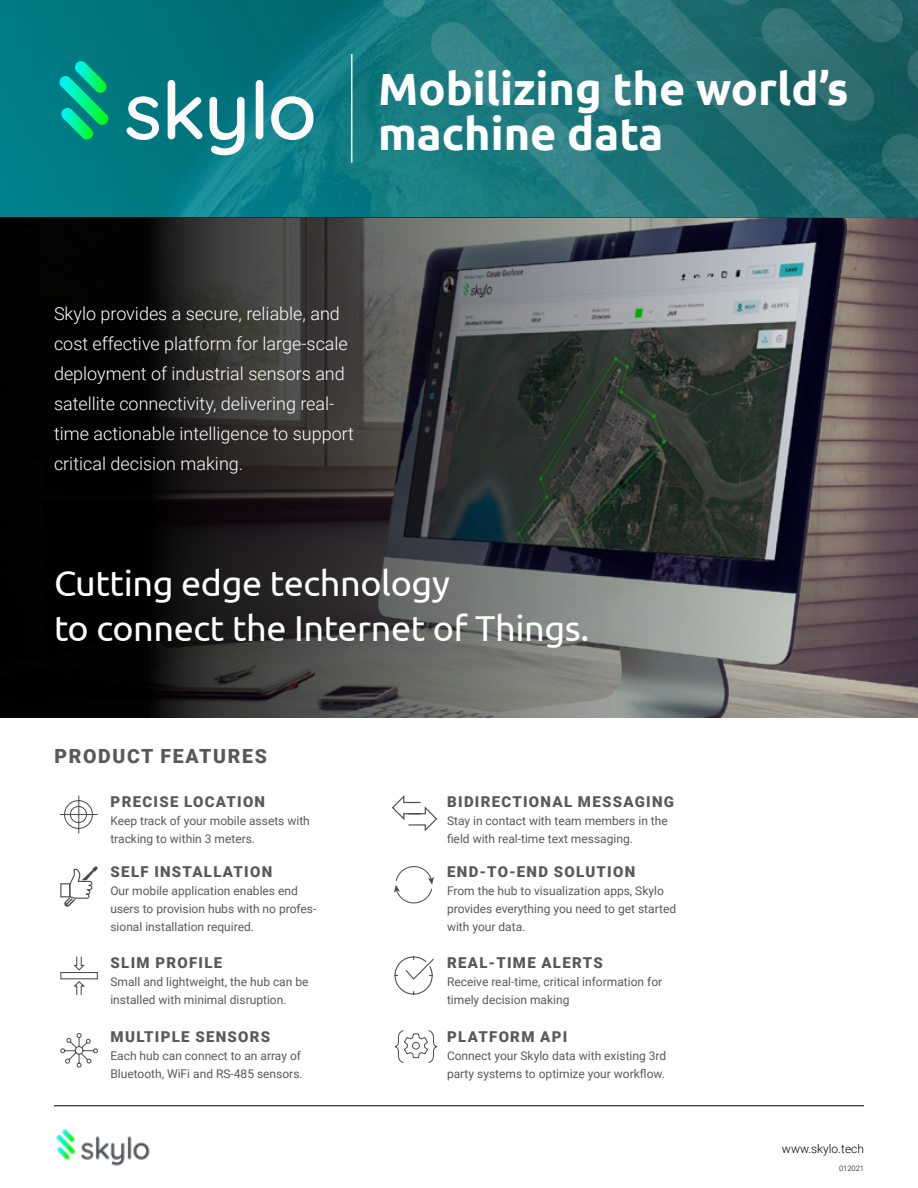
<style>
.page{position:relative;width:918px;height:1188px;background:#fff}
.page>*{position:absolute;margin:0;border:0;box-sizing:border-box;transform-origin:0 0}
.t1{font:700 45px/45px "Ubuntu";color:#fff}
.t2{font:36px/45px "Ubuntu";letter-spacing:-.01em;color:#fff}
.t3{font:900 19.5px "Roboto";letter-spacing:.085em;color:#58595b}
.t4{font:300 18px/30px "Roboto";color:#fff}
.t5{font:900 15px "Roboto";letter-spacing:.085em;color:#58595b}
.t6{font:12px/18px "Roboto";color:#58595b}
.t7{font:300 12px "Roboto";color:#000}
.t8{font:300 7.5px "Roboto";color:#000}
</style>
<div class="page">
<img style="left:0;top:0;width:206px;height:218px">
<img style="left:206px;top:0;width:712px;height:218px">
<svg style="left:0;top:218px;width:918px;height:499px;background:#404040"></svg>
<img style="left:56px;top:1129px;width:94px;height:37px">
<svg style="left:126px;top:96px;width:33px;height:44px"></svg>
<svg style="left:168px;top:80px;width:35px;height:59px"></svg>
<svg style="left:209px;top:97px;width:36px;height:58px"></svg>
<svg style="left:256px;top:80px;width:7px;height:59px"></svg>
<svg style="left:271px;top:96px;width:43px;height:44px"></svg>
<svg style="left:59px;top:61px;width:50px;height:79px;background:#00ae87"></svg>
<hr style="left:351px;top:54px;width:1px;height:109px;background:#fff">
<hr style="left:54px;top:1105px;width:810px;height:1px;background:#000">
<svg style="left:59px;top:795px;width:39px;height:39px"></svg>
<div style="left:60px;top:883px;width:10px;height:14px;border:1px solid #4d4d4d"></div>
<svg style="left:64px;top:866px;width:34px;height:41px"></svg>
<svg style="left:60px;top:956px;width:38px;height:39px"></svg>
<svg style="left:60px;top:1033px;width:38px;height:35px"></svg>
<svg style="left:392px;top:795px;width:46px;height:37px"></svg>
<svg style="left:394px;top:866px;width:40px;height:38px"></svg>
<svg style="left:394px;top:956px;width:40px;height:39px"></svg>
<svg style="left:394px;top:1030px;width:44px;height:33px"></svg>
<h1 class="t1" style="left:378px;top:66px;width:472px">Mobilizing the world’s machine data</h1>
<h3 class="t4" style="left:54px;top:298px;width:302px">Skylo provides a secure, reliable, and cost effective platform for large-scale deployment of industrial sensors and satellite connectivity, delivering real&shy;time actionable intelligence to support critical decision making.</h3>
<h2 class="t2" style="left:54px;top:560px;width:537px">Cutting edge technology<br>to connect the Internet of Things.</h2>
<h3 class="t3" style="left:54px;top:742px;width:214px">PRODUCT FEATURES</h3>
<p class="t5" style="left:111px;top:791px;width:156px">PRECISE LOCATION</p>
<p class="t6" style="left:110px;top:811px;width:201px">Keep track of your mobile assets with tracking to within 3 meters.</p>
<p class="t5" style="left:111px;top:861px;width:163px">SELF INSTALLATION</p>
<p class="t6" style="left:110px;top:882px;width:208px">Our mobile application enables end users to provision hubs with no profes&shy;sional installation required.</p>
<p class="t5" style="left:111px;top:952px;width:113px">SLIM PROFILE</p>
<p class="t6" style="left:110px;top:972px;width:200px">Small and lightweight, the hub can be installed with minimal disruption.</p>
<p class="t5" style="left:111px;top:1026px;width:161px">MULTIPLE SENSORS</p>
<p class="t6" style="left:110px;top:1046px;width:194px">Each hub can connect to an array of<br>Bluetooth, WiFi and RS-485 sensors.</p>
<p class="t5" style="left:447px;top:791px;width:228px">BIDIRECTIONAL MESSAGING</p>
<p class="t6" style="left:447px;top:811px;width:222px">Stay in contact with team members in the field with real-time text messaging.</p>
<p class="t5" style="left:447px;top:861px;width:190px">END-TO-END SOLUTION</p>
<p class="t6" style="left:447px;top:882px;width:231px">From the hub to visualization apps, Skylo provides everything you need to get started with your data.</p>
<p class="t5" style="left:447px;top:952px;width:157px">REAL-TIME ALERTS</p>
<p class="t6" style="left:447px;top:972px;width:217px">Receive real-time, critical information for timely decision making</p>
<p class="t5" style="left:447px;top:1026px;width:122px">PLATFORM API</p>
<p class="t6" style="left:447px;top:1046px;width:221px">Connect your Skylo data with existing 3rd party systems to optimize your workflow.</p>
<p class="t7" style="left:782px;top:1140px;width:84px">www.skylo.tech</p>
<p class="t8" style="left:839px;top:1163px;width:26px">012021</p>
</div>
